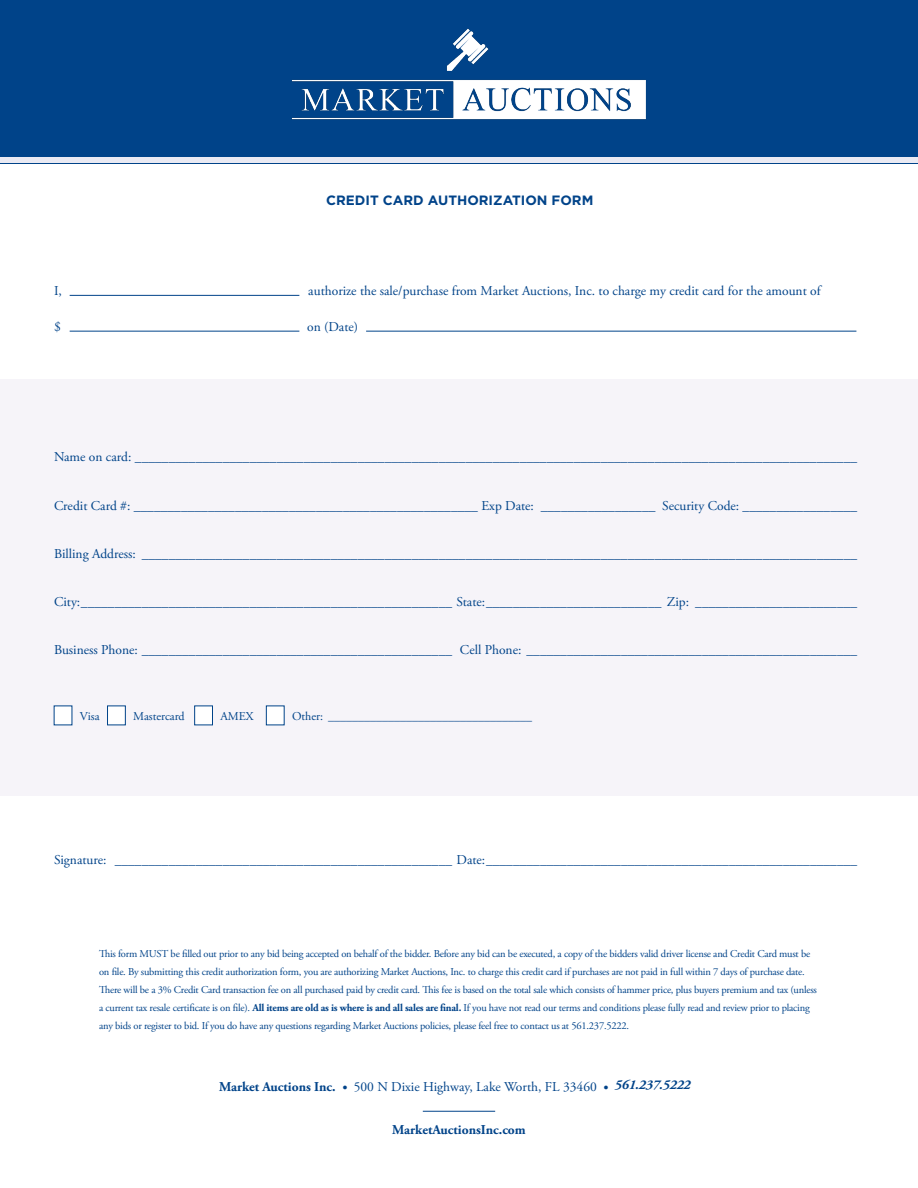
<style>
.page{position:relative;width:918px;height:1188px;background:#fff}
.page>*{position:absolute;margin:0;border:0;box-sizing:border-box;transform-origin:0 0}
.t1{font:13.5px "Adobe Garamond Pro";color:#004389}
.t2{font:700 13.5px "Gotham";color:#004389}
.t3{font:700 13.5px "Adobe Garamond Pro";color:#004389}
.t4{font:12px "Adobe Garamond Pro";color:#004389}
.t5{font:10.5px/18px "Adobe Garamond Pro";letter-spacing:-.02em;color:#004389}
.s1{font-weight:700}
.s2{font-weight:700;font-style:italic}
</style>
<div class="page">
<div style="left:0;top:380px;width:918px;height:416px;background:#f6f4f9"></div>
<div style="left:54px;top:706px;width:18px;height:19px;background:#fff"></div>
<div style="left:107px;top:706px;width:18px;height:19px;background:#fff"></div>
<div style="left:195px;top:706px;width:18px;height:19px;background:#fff"></div>
<hr style="left:70px;top:295px;width:229px;height:1px;background:#004389">
<hr style="left:70px;top:331px;width:229px;height:1px;background:#004389">
<hr style="left:366px;top:331px;width:490px;height:1px;background:#004389">
<div style="left:266px;top:706px;width:18px;height:19px;background:#fff;border:1px solid #004389"></div>
<div style="left:0;top:0;width:918px;height:163px;background:#004389"></div>
<img style="left:291px;top:28px;width:355px;height:92px">
<div style="left:0;top:157px;width:918px;height:6px;background:#eaeaf3"></div>
<hr style="left:423px;top:1111px;width:72px;height:1px;background:#004389">
<p class="t2" style="left:326px;top:192px;width:269px">CREDIT CARD AUTHORIZATION FORM</p>
<p class="t1" style="left:54px;top:283px;width:9px">I,</p>
<p class="t1" style="left:308px;top:283px;width:514px">authorize the sale/purchase from Market Auctions, Inc. to charge my credit card for the amount of</p>
<p class="t1" style="left:54px;top:319px;width:8px">$</p>
<p class="t1" style="left:307px;top:319px;width:53px">on (Date)</p>
<p class="t1" style="left:54px;top:448px;width:805px">Name on card: ___________________________________________________________________________________________________________</p>
<p class="t1" style="left:54px;top:498px;width:805px">Credit Card #: ___________________________________________________ Exp Date: _________________ Security Code: _________________</p>
<p class="t1" style="left:54px;top:546px;width:805px">Billing Address: __________________________________________________________________________________________________________</p>
<p class="t1" style="left:54px;top:594px;width:805px">City:_______________________________________________________ State:__________________________ Zip: ________________________</p>
<p class="t1" style="left:54px;top:642px;width:805px">Business Phone: ______________________________________________ Cell Phone: _________________________________________________</p>
<p class="t4" style="left:80px;top:709px;width:21px">Visa</p>
<p class="t4" style="left:133px;top:709px;width:53px">Mastercard</p>
<p class="t4" style="left:220px;top:709px;width:35px">AMEX</p>
<p class="t4" style="left:292px;top:709px;width:241px">Other: __________________________________</p>
<p class="t1" style="left:54px;top:852px;width:805px">Signature: __________________________________________________ Date:_______________________________________________________</p>
<p class="t5" style="left:99px;top:945px;width:719px">This form MUST be filled out prior to any bid being accepted on behalf of the bidder. Before any bid can be executed, a copy of the bidders valid driver license and Credit Card must be on file. By submitting this credit authorization form, you are authorizing Market Auctions, Inc. to charge this credit card if purchases are not paid in full within 7 days of purchase date.<br>There will be a 3% Credit Card transaction fee on all purchased paid by credit card. This fee is based on the total sale which consists of hammer price, plus buyers premium and tax (unless a current tax resale certificate is on file). <span class="s1">All items are old as is where is and all sales are final.</span> If you have not read our terms and conditions please fully read and review prior to placing any bids or register to bid. If you do have any questions regarding Market Auctions policies, please feel free to contact us at 561.237.5222.</p>
<p class="t1" style="left:219px;top:1078px;width:473px"><span class="s1">Market Auctions Inc.</span> • 500 N Dixie Highway, Lake Worth, FL 33460 • <span class="s2">561.237.5222</span></p>
<p class="t3" style="left:392px;top:1122px;width:135px">MarketAuctionsInc.com</p>
</div>
